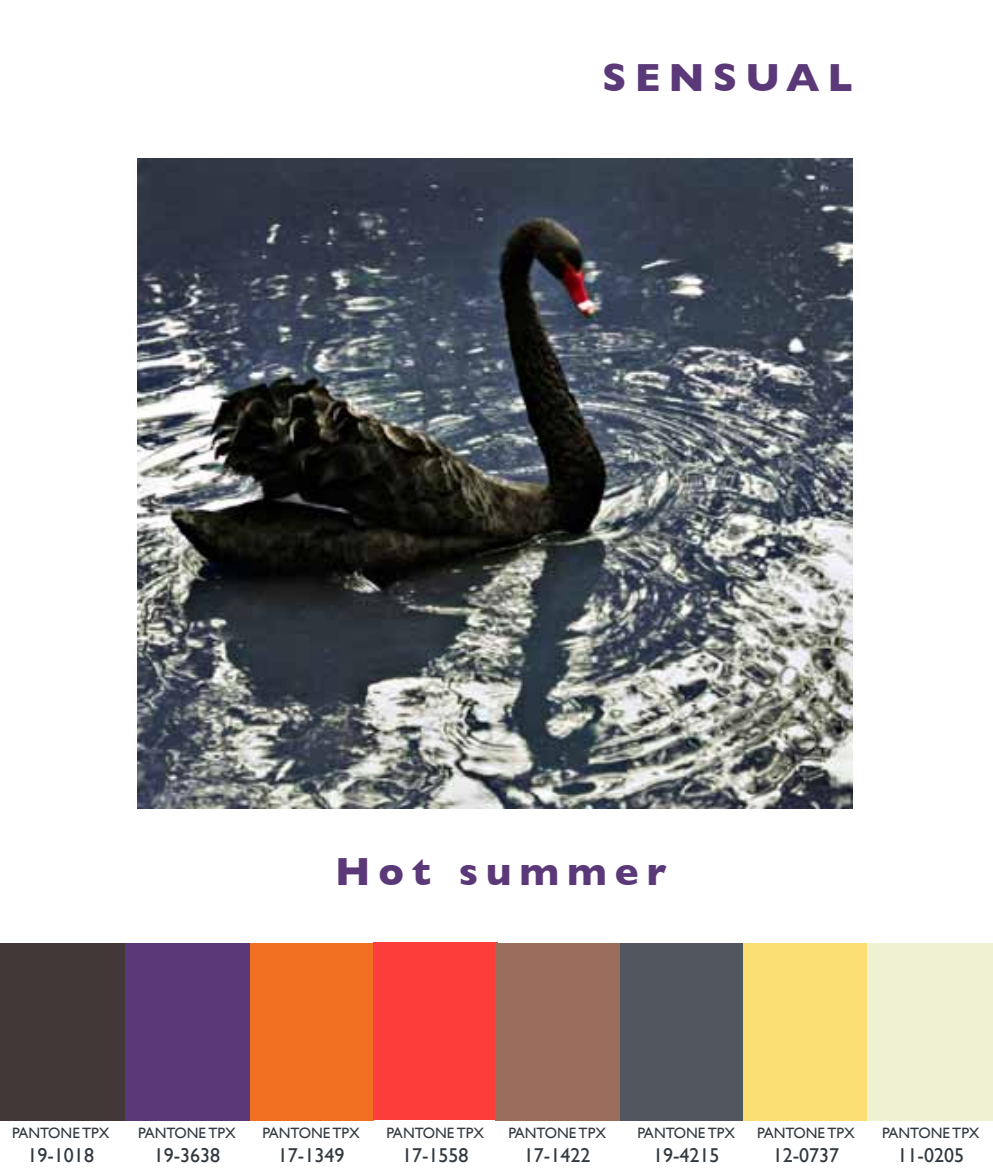
<style>
.page{position:relative;width:993px;height:1170px;background:#fff}
.page>*{position:absolute;margin:0;border:0;box-sizing:border-box;transform-origin:0 0}
.t1{font:700 40px "Gill Sans";letter-spacing:.2em;color:#5b3878}
.t2{font:20px "Gill Sans";color:#32393f}
.t3{font:15px "Gill Sans";color:#32393f}
</style>
<div class="page">
<div style="left:0;top:942px;width:125px;height:178px;background:#433838"></div>
<div style="left:249px;top:942px;width:124px;height:178px;background:#f06f20"></div>
<div style="left:373px;top:942px;width:124px;height:177px;background:#fd3d3a"></div>
<div style="left:619px;top:942px;width:124px;height:178px;background:#52575f"></div>
<div style="left:125px;top:942px;width:124px;height:178px;background:#5b3878"></div>
<div style="left:495px;top:942px;width:124px;height:178px;background:#9a6d5d"></div>
<div style="left:743px;top:943px;width:124px;height:177px;background:#fcdf72"></div>
<div style="left:867px;top:943px;width:125px;height:177px;background:#f0f0d3"></div>
<img style="left:138px;top:158px;width:714px;height:650px">
<h1 class="t1" style="left:602px;top:54px;width:252px">SENSUAL</h1>
<h1 class="t1" style="left:335px;top:847px;width:333px">Hot summer</h1>
<p class="t3" style="left:12px;top:1124px;width:99px">PANTONE TPX</p>
<h2 class="t2" style="left:27px;top:1143px;width:68px">19-1018</h2>
<p class="t3" style="left:138px;top:1124px;width:99px">PANTONE TPX</p>
<h2 class="t2" style="left:154px;top:1143px;width:68px">19-3638</h2>
<p class="t3" style="left:262px;top:1124px;width:99px">PANTONE TPX</p>
<h2 class="t2" style="left:278px;top:1143px;width:68px">17-1349</h2>
<p class="t3" style="left:386px;top:1124px;width:99px">PANTONE TPX</p>
<h2 class="t2" style="left:402px;top:1143px;width:68px">17-1558</h2>
<p class="t3" style="left:508px;top:1124px;width:99px">PANTONE TPX</p>
<h2 class="t2" style="left:523px;top:1143px;width:68px">17-1422</h2>
<p class="t3" style="left:637px;top:1124px;width:99px">PANTONE TPX</p>
<h2 class="t2" style="left:652px;top:1143px;width:68px">19-4215</h2>
<p class="t3" style="left:757px;top:1124px;width:99px">PANTONE TPX</p>
<h2 class="t2" style="left:772px;top:1143px;width:68px">12-0737</h2>
<p class="t3" style="left:881px;top:1124px;width:99px">PANTONE TPX</p>
<h2 class="t2" style="left:897px;top:1143px;width:68px">11-0205</h2>
</div>
